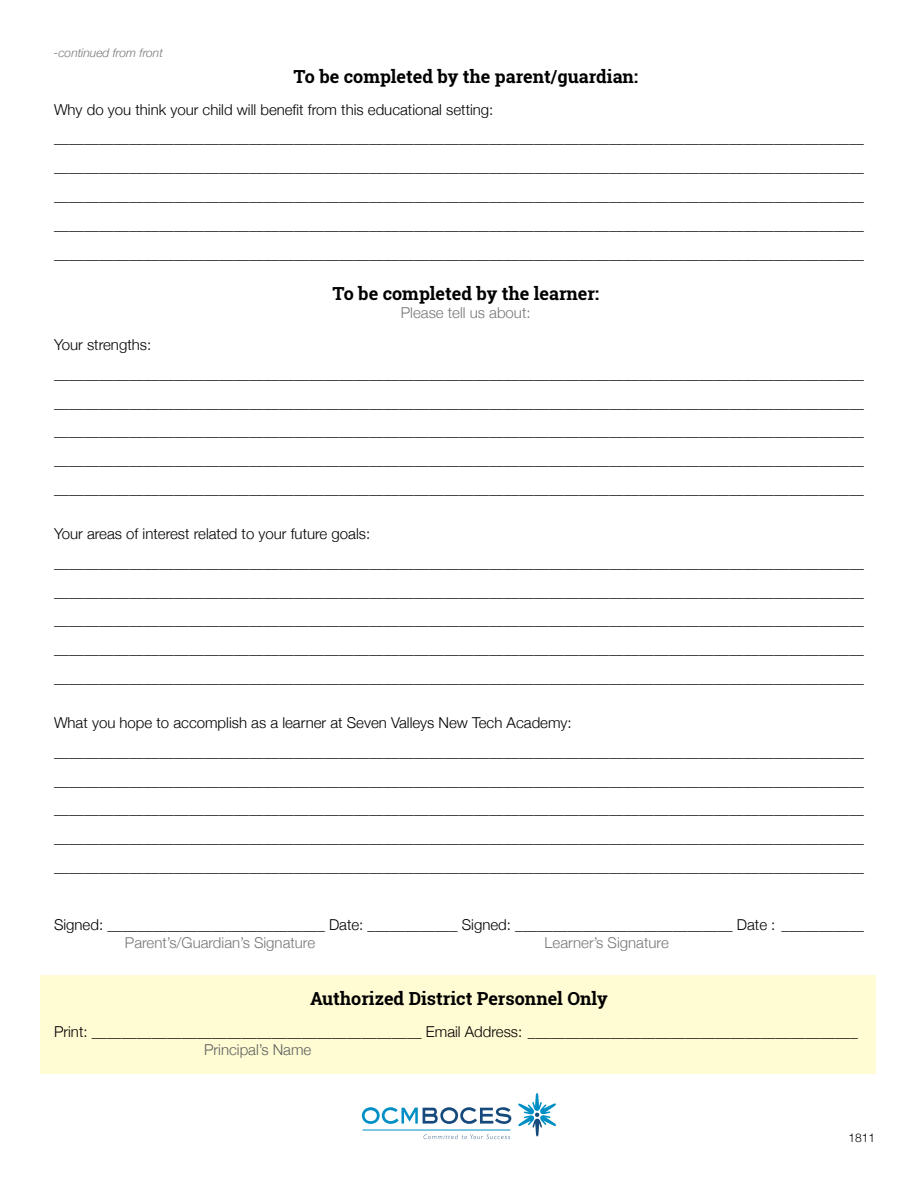
<style>
.page{position:relative;width:918px;height:1188px;background:#fff}
.page>*{position:absolute;margin:0;border:0;box-sizing:border-box;transform-origin:0 0}
.t1{font:700 18px "Roboto Slab";color:#000}
.t2{font:300 15px/28.8px "Helvetica Neue";color:#000}
.t3{font:300 15px "Helvetica Neue";color:#757779}
.t4{font:300 15px "Helvetica Neue";color:#5f6062}
.t5{font:italic 300 12px "Helvetica Neue";color:#757779}
.t6{font:300 12px "Helvetica Neue";color:#000}
</style>
<div class="page">
<div style="left:40px;top:975px;width:836px;height:99px;background:#fffbd2"></div>
<svg style="left:362px;top:1107px;width:149px;height:17px"></svg>
<svg style="left:518px;top:1093px;width:38px;height:43px"></svg>
<svg style="left:424px;top:1134px;width:86px;height:5px"></svg>
<hr style="left:363px;top:1130px;width:147px;height:1px;background:#008fc5">
<p class="t5" style="left:54px;top:44px;width:110px">-continued from front</p>
<p class="t1" style="left:293px;top:64px;width:346px">To be completed by the parent/guardian:</p>
<p class="t2" style="left:54px;top:94px;width:811px">Why do you think your child will benefit from this educational setting: ____________________________________________________________________________________________________________ ____________________________________________________________________________________________________________ ____________________________________________________________________________________________________________ ____________________________________________________________________________________________________________ ____________________________________________________________________________________________________________</p>
<p class="t1" style="left:332px;top:282px;width:268px">To be completed by the learner:</p>
<p class="t3" style="left:401px;top:301px;width:131px">Please tell us about:</p>
<p class="t2" style="left:54px;top:329px;width:811px">Your strengths: ____________________________________________________________________________________________________________ ____________________________________________________________________________________________________________ ____________________________________________________________________________________________________________ ____________________________________________________________________________________________________________ ____________________________________________________________________________________________________________</p>
<p class="t2" style="left:54px;top:518px;width:811px">Your areas of interest related to your future goals: ____________________________________________________________________________________________________________ ____________________________________________________________________________________________________________ ____________________________________________________________________________________________________________ ____________________________________________________________________________________________________________ ____________________________________________________________________________________________________________</p>
<p class="t2" style="left:54px;top:707px;width:811px">What you hope to accomplish as a learner at Seven Valleys New Tech Academy: ____________________________________________________________________________________________________________ ____________________________________________________________________________________________________________ ____________________________________________________________________________________________________________ ____________________________________________________________________________________________________________ ____________________________________________________________________________________________________________</p>
<p class="t2" style="left:54px;top:909px;width:811px">Signed: _____________________________ Date: ____________ Signed: _____________________________ Date : ___________</p>
<p class="t3" style="left:125px;top:930px;width:192px">Parent’s/Guardian’s Signature</p>
<p class="t3" style="left:545px;top:930px;width:126px">Learner’s Signature</p>
<p class="t1" style="left:310px;top:986px;width:299px">Authorized District Personnel Only</p>
<p class="t2" style="left:54px;top:1016px;width:805px">Print: ____________________________________________ Email Address: ____________________________________________</p>
<p class="t4" style="left:204px;top:1037px;width:109px">Principal’s Name</p>
<p class="t6" style="left:849px;top:1128px;width:28px">1811</p>
</div>
